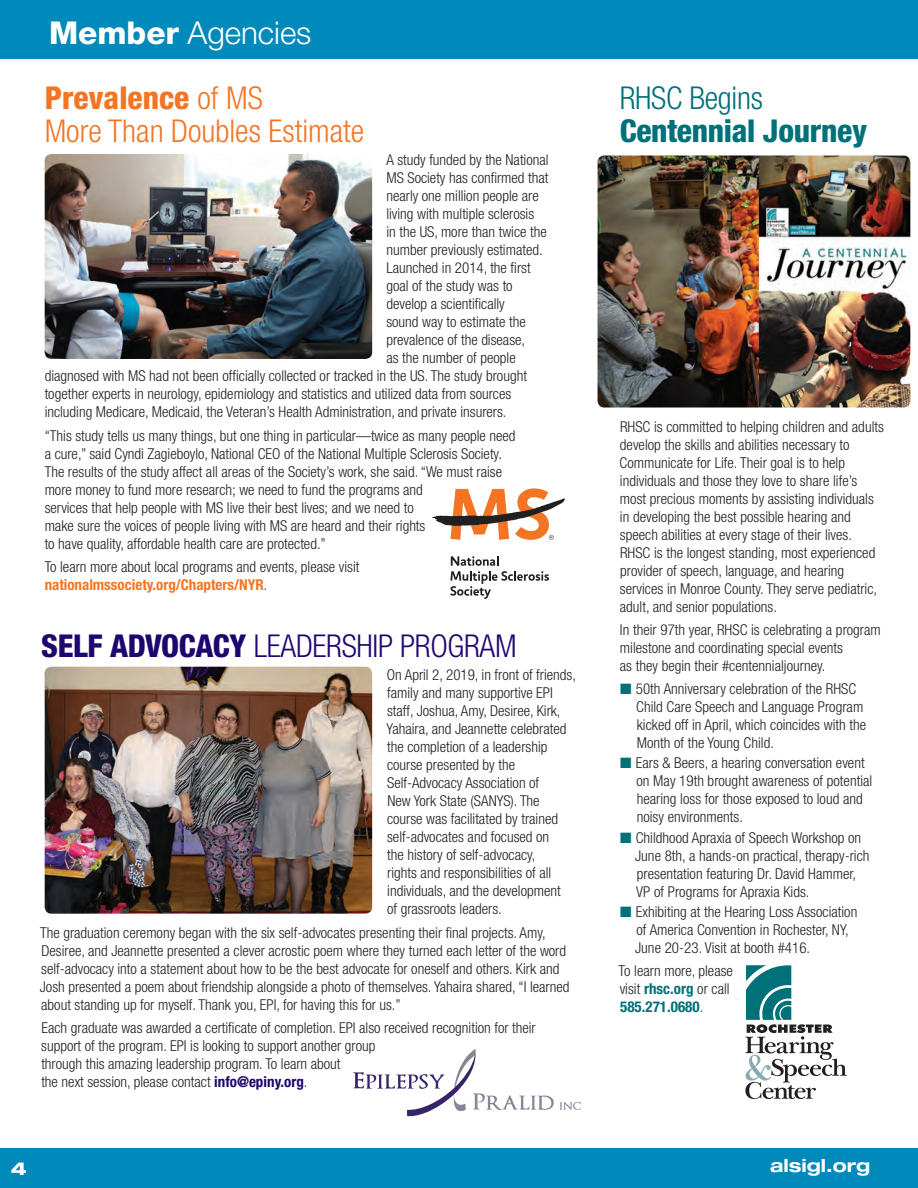
<style>
.page{position:relative;width:918px;height:1188px;background:#fff}
.page>*{position:absolute;margin:0;border:0;box-sizing:border-box;transform-origin:0 0}
.t1{font:300 condensed 31.5px/33px "Helvetica Neue LT Std";color:#f37524}
.t2{font:300 condensed 31.5px "Helvetica Neue LT Std";letter-spacing:-.01em;color:#1f066f}
.t3{font:800 condensed 31.5px/33px "Helvetica Neue LT Std";letter-spacing:-.01em;color:#007079}
.t4{font:300 31.5px "Helvetica Neue LT Std";color:#fff}
.t5{font:700 expanded 18px "Helvetica Neue LT Std";color:#fff}
.t6{font:800 expanded 18px "Helvetica Neue LT Std";color:#fff}
.t7{font:300 condensed 15px/18px "Helvetica Neue LT Std";color:#231f20}
.s1{font-weight:800}
.s2{font-weight:700;color:#f37524}
.s3{font-weight:700;color:#1f066f}
.s4{font-weight:300}
.s5{color:#007079}
.s6{font-weight:700;color:#007079}
</style>
<div class="page">
<img style="left:45px;top:667px;width:327px;height:247px">
<div style="left:0;top:1149px;width:918px;height:39px;background:#0089bb"></div>
<div style="left:0;top:0;width:918px;height:58px;background:#0089bb"></div>
<svg style="left:450px;top:556px;width:99px;height:43px"></svg>
<svg style="left:432px;top:488px;width:133px;height:52px"></svg>
<img style="left:45px;top:154px;width:327px;height:205px">
<svg style="left:353px;top:1049px;width:228px;height:67px"></svg>
<img style="left:598px;top:155px;width:312px;height:253px">
<svg style="left:745px;top:965px;width:102px;height:134px"></svg>
<p class="t4" style="left:49px;top:14px;width:264px"><span class="s1">Member</span> Agencies</p>
<p class="t1" style="left:45px;top:81px;width:321px"><span class="s1">Prevalence</span> of MS<br>More Than Doubles Estimate</p>
<p class="t7" style="left:386px;top:151px;width:164px">A study funded by the National</p>
<p class="t7" style="left:386px;top:169px;width:164px">MS Society has confirmed that</p>
<p class="t7" style="left:386px;top:187px;width:154px">nearly one million people are</p>
<p class="t7" style="left:386px;top:205px;width:149px">living with multiple sclerosis</p>
<p class="t7" style="left:386px;top:223px;width:162px">in the US, more than twice the</p>
<p class="t7" style="left:386px;top:241px;width:158px">number previously estimated.</p>
<p class="t7" style="left:386px;top:259px;width:146px">Launched in 2014, the first</p>
<p class="t7" style="left:386px;top:277px;width:128px">goal of the study was to</p>
<p class="t7" style="left:386px;top:295px;width:120px">develop a scientifically</p>
<p class="t7" style="left:386px;top:313px;width:141px">sound way to estimate the</p>
<p class="t7" style="left:386px;top:331px;width:140px">prevalence of the disease,</p>
<p class="t7" style="left:386px;top:349px;width:131px">as the number of people</p>
<p class="t7" style="left:45px;top:367px;width:484px">diagnosed with MS had not been officially collected or tracked in the US. The study brought</p>
<p class="t7" style="left:45px;top:385px;width:468px">together experts in neurology, epidemiology and statistics and utilized data from sources</p>
<p class="t7" style="left:45px;top:403px;width:463px">including Medicare, Medicaid, the Veteran’s Health Administration, and private insurers.</p>
<p class="t7" style="left:45px;top:426px;width:472px">“This study tells us many things, but one thing in particular—twice as many people need a cure,” said Cyndi Zagieboylo, National CEO of the National Multiple Sclerosis Society.<br>The results of the study affect all areas of the Society’s work, she said. “We must raise more money to fund more research; we need to fund the programs and<br>services that help people with MS live their best lives; and we need to<br>make sure the voices of people living with MS are heard and their rights<br>to have quality, affordable health care are protected.”</p>
<p class="t7" style="left:45px;top:558px;width:316px">To learn more about local programs and events, please visit <span class="s2">nationalmssociety.org/Chapters/NYR</span>.</p>
<p class="t2" style="left:41px;top:628px;width:477px"><span class="s1">SELF ADVOCACY</span> LEADERSHIP PROGRAM</p>
<p class="t7" style="left:387px;top:666px;width:191px">On April 2, 2019, in front of friends, family and many supportive EPI staff, Joshua, Amy, Desiree, Kirk,<br>Yahaira, and Jeannette celebrated the completion of a leadership course presented by the<br>Self-Advocacy Association of<br>New York State (SANYS). The course was facilitated by trained self-advocates and focused on<br>the history of self-advocacy,<br>rights and responsibilities of all individuals, and the development<br>of grassroots leaders.</p>
<p class="t7" style="left:40px;top:923px;width:531px">The graduation ceremony began with the six self-advocates presenting their final projects. Amy, Desiree, and Jeannette presented a clever acrostic poem where they turned each letter of the word self-advocacy into a statement about how to be the best advocate for oneself and others. Kirk and Josh presented a poem about friendship alongside a photo of themselves. Yahaira shared, “I learned about standing up for myself. Thank you, EPI, for having this for us.”</p>
<p class="t7" style="left:41px;top:1019px;width:496px">Each graduate was awarded a certificate of completion. EPI also received recognition for their support of the program. EPI is looking to support another group<br>through this amazing leadership program. To learn about<br>the next session, please contact <span class="s3">info@epiny.org</span>.</p>
<p class="t6" style="left:11px;top:1157px;width:17px">4</p>
<p class="t3" style="left:620px;top:81px;width:249px"><span class="s4">RHSC Begins<br></span>Centennial Journey</p>
<p class="t7" style="left:620px;top:417px;width:266px">RHSC is committed to helping children and adults develop the skills and abilities necessary to Communicate for Life. Their goal is to help individuals and those they love to share life’s most precious moments by assisting individuals in developing the best possible hearing and speech abilities at every stage of their lives.<br>RHSC is the longest standing, most experienced provider of speech, language, and hearing services in Monroe County. They serve pediatric, adult, and senior populations.</p>
<p class="t7" style="left:620px;top:620px;width:263px">In their 97th year, RHSC is celebrating a program milestone and coordinating special events<br>as they begin their #centennialjourney.</p>
<p class="t7" style="left:636px;top:680px;width:231px;text-indent:-16px"><span class="s5">■</span> 50th Anniversary celebration of the RHSC Child Care Speech and Language Program kicked off in April, which coincides with the Month of the Young Child.</p>
<p class="t7" style="left:637px;top:754px;width:237px;text-indent:-16px"><span class="s5">■</span> Ears &amp; Beers, a hearing conversation event on May 19th brought awareness of potential hearing loss for those exposed to loud and noisy environments.</p>
<p class="t7" style="left:635px;top:828px;width:236px;text-indent:-15px"><span class="s5">■</span> Childhood Apraxia of Speech Workshop on June 8th, a hands-on practical, therapy-rich presentation featuring Dr. David Hammer, VP of Programs for Apraxia Kids.</p>
<p class="t7" style="left:635px;top:902px;width:224px;text-indent:-15px"><span class="s5">■</span> Exhibiting at the Hearing Loss Association of America Convention in Rochester, NY,<br>June 20-23. Visit at booth #416.</p>
<p class="t7" style="left:619px;top:962px;width:116px">To learn more, please visit <span class="s6">rhsc.org</span> or call<br><span class="s6">585.271.0680</span>.</p>
<p class="t5" style="left:770px;top:1154px;width:102px">alsigl.org</p>
</div>
